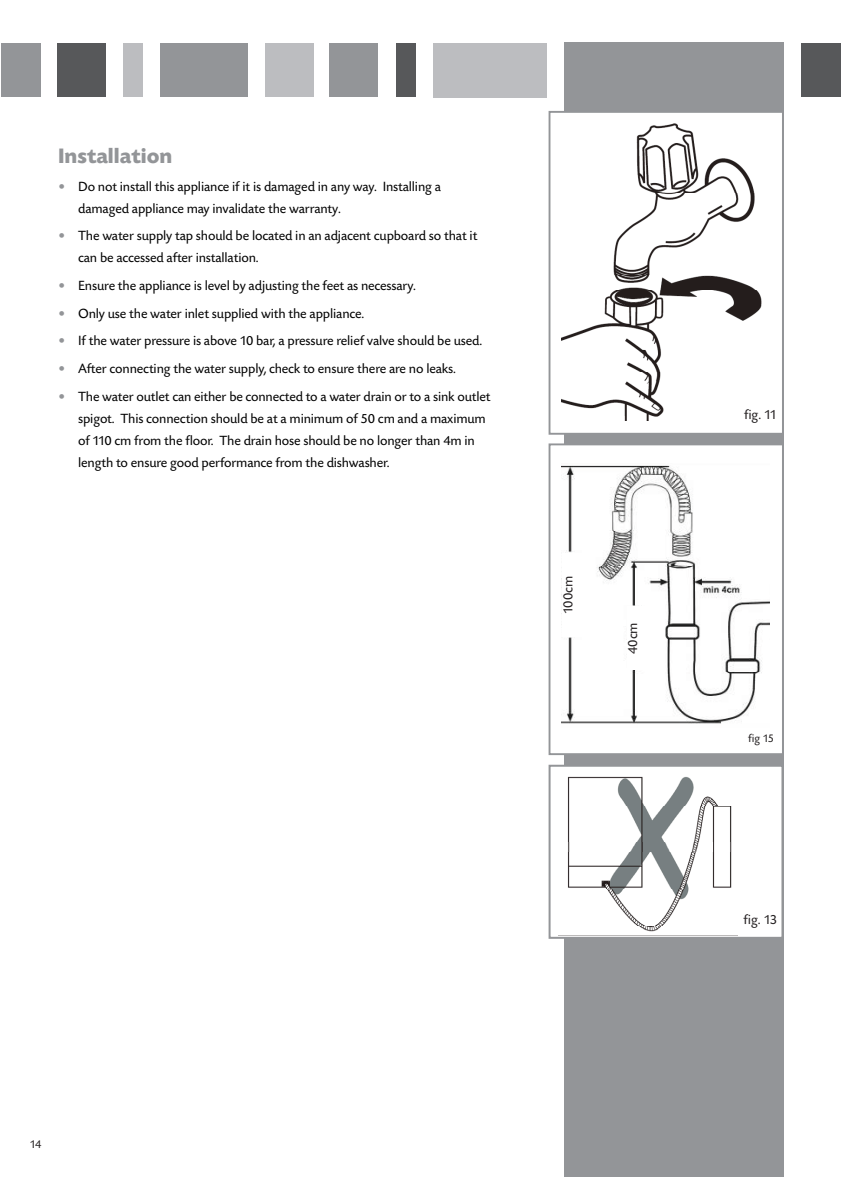
<style>
.page{position:relative;width:842px;height:1185px;background:#fff}
.page>*{position:absolute;margin:0;border:0;box-sizing:border-box;transform-origin:0 0}
.t1{font:700 22px "Today SB";color:#939598}
.t2{font:14px/22px "Today SB";letter-spacing:-.01em;color:#000}
.t3{font:14px "Today SB";color:#231f20}
.t4{font:12px "Today SB";color:#231f20}
.t5{font:11.8px "Today SB";color:#231f20}
.s1{color:#939598}
</style>
<div class="page">
<div style="left:801px;top:43px;width:39px;height:54px;background:#57585a"></div>
<div style="left:564px;top:43px;width:219px;height:1134px;background:#939598"></div>
<div style="left:396px;top:43px;width:19px;height:54px;background:#57585a"></div>
<div style="left:330px;top:43px;width:48px;height:54px;background:#939598"></div>
<div style="left:266px;top:43px;width:48px;height:54px;background:#bcbdc0"></div>
<div style="left:160px;top:43px;width:88px;height:54px;background:#939598"></div>
<div style="left:123px;top:43px;width:20px;height:54px;background:#bcbdc0"></div>
<div style="left:57px;top:43px;width:48px;height:54px;background:#57585a"></div>
<div style="left:1px;top:43px;width:40px;height:54px;background:#939598"></div>
<div style="left:433px;top:43px;width:113px;height:54px;background:#bcbdc0"></div>
<div style="left:549px;top:112px;width:234px;height:322px;background:#fff"></div>
<div style="left:548px;top:111px;width:236px;height:324px;border:2px solid #939598"></div>
<img style="left:562px;top:123px;width:200px;height:297px">
<div style="left:549px;top:444px;width:234px;height:310px;background:#fff"></div>
<div style="left:548px;top:443px;width:236px;height:312px;border:2px solid #939598"></div>
<img style="left:562px;top:465px;width:208px;height:259px">
<div style="left:549px;top:766px;width:233px;height:172px;background:#fff"></div>
<div style="left:548px;top:765px;width:235px;height:174px;border:2px solid #939598"></div>
<img style="left:567px;top:776px;width:165px;height:156px">
<div style="left:741px;top:409px;width:36px;height:17px;background:#fff"></div>
<div style="left:627px;top:606px;width:17px;height:64px;background:#fff"></div>
<div style="left:562px;top:553px;width:20px;height:84px;background:#fff"></div>
<h1 class="t1" style="left:58px;top:144px;width:116px">Installation</h1>
<p class="t2" style="left:78px;top:176px;width:364px;text-indent:-20px"><span class="s1">•</span> Do not install this appliance if it is damaged in any way. Installing a damaged appliance may invalidate the warranty.</p>
<p class="t2" style="left:78px;top:225px;width:401px;text-indent:-20px"><span class="s1">•</span> The water supply tap should be located in an adjacent cupboard so that it can be accessed after installation.</p>
<p class="t2" style="left:58px;top:275px;width:359px"><span class="s1">•</span> Ensure the appliance is level by adjusting the feet as necessary.</p>
<p class="t2" style="left:58px;top:303px;width:308px"><span class="s1">•</span> Only use the water inlet supplied with the appliance.</p>
<p class="t2" style="left:58px;top:330px;width:426px"><span class="s1">•</span> If the water pressure is above 10 bar, a pressure relief valve should be used.</p>
<p class="t2" style="left:58px;top:358px;width:399px"><span class="s1">•</span> After connecting the water supply, check to ensure there are no leaks.</p>
<p class="t2" style="left:78px;top:386px;width:414px;text-indent:-20px"><span class="s1">•</span> The water outlet can either be connected to a water drain or to a sink outlet spigot. This connection should be at a minimum of 50 cm and a maximum of 110 cm from the floor. The drain hose should be no longer than 4m in length to ensure good performance from the dishwasher.</p>
<p class="t3" style="left:560px;top:614px;width:40px;rotate:-90deg">100cm</p>
<p class="t3" style="left:625px;top:654px;width:33px;rotate:-90deg">40cm</p>
<p class="t4" style="left:30px;top:1138px;width:13px">14</p>
<p class="t3" style="left:744px;top:407px;width:35px">fig. 11</p>
<p class="t5" style="left:748px;top:407px;width:28px">fig 14</p>
<p class="t5" style="left:748px;top:732px;width:27px">fig 15</p>
<p class="t3" style="left:743px;top:912px;width:35px">fig. 13</p>
<p class="t5" style="left:748px;top:916px;width:28px">fig 16</p>
</div>
